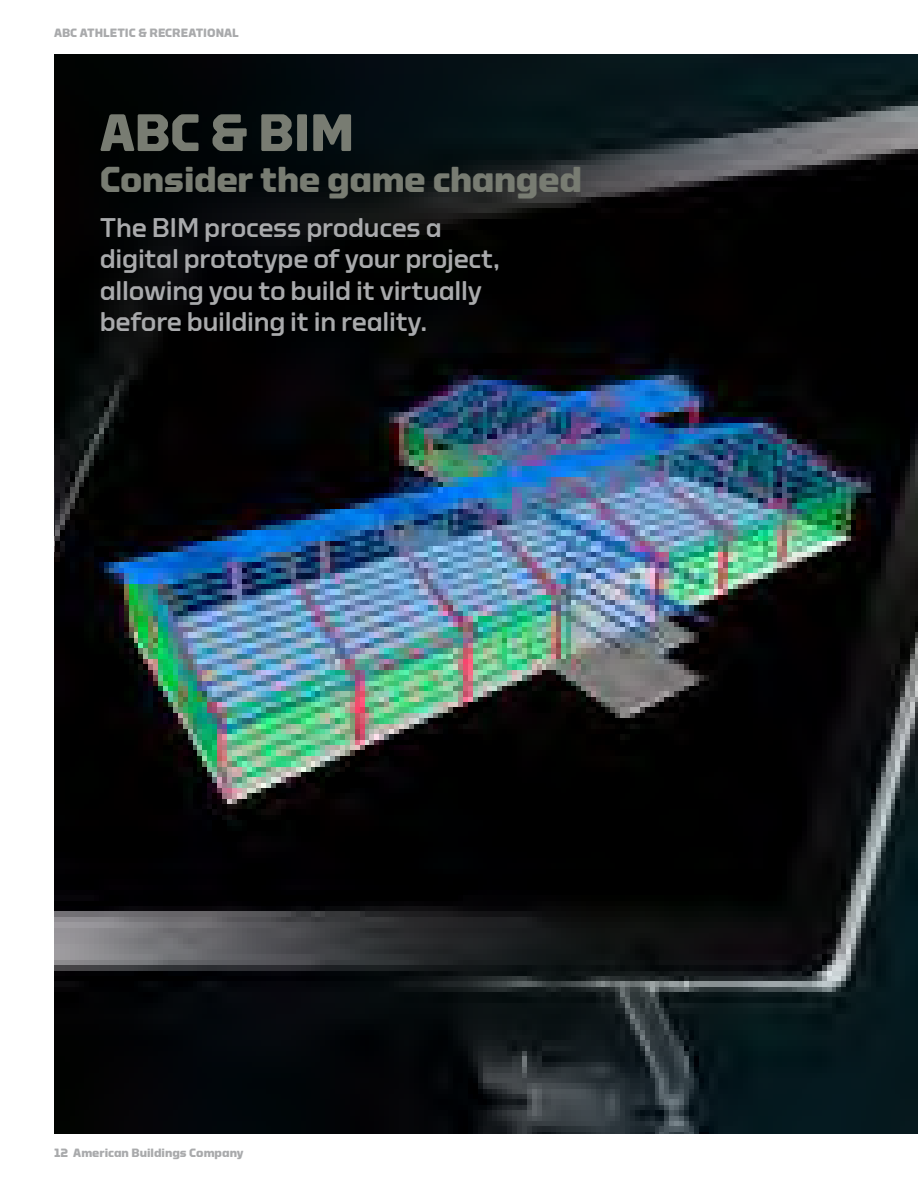
<style>
.page{position:relative;width:918px;height:1188px;background:#fff}
.page>*{position:absolute;margin:0;border:0;box-sizing:border-box;transform-origin:0 0}
.b_m_head{font:700 52.5px "Torque";letter-spacing:-.01em;color:#787c72}
.b_m_subhead{font:700 36px "Torque";letter-spacing:-.01em;color:#787c72}
.b_m_body{font:500 27px/31.5px "Torque";letter-spacing:-.01em;color:#a9aaac}
.t1{font:700 12px "Torque";color:#a9aaac}
</style>
<div class="page">
<img style="left:54px;top:54px;width:864px;height:1080px">
<p class="t1" style="left:54px;top:26px;width:186px">ABC ATHLETIC &amp; RECREATIONAL</p>
<p class="b_m_head" style="left:100px;top:103px;width:256px">ABC &amp; BIM</p>
<p class="b_m_subhead" style="left:100px;top:159px;width:484px">Consider the game changed</p>
<p class="b_m_body" style="left:100px;top:211px;width:402px">The BIM process produces a digital prototype of your project, allowing you to build it virtually before building it in reality.</p>
<p class="t1" style="left:54px;top:1146px;width:191px">12 American Buildings Company</p>
</div>
